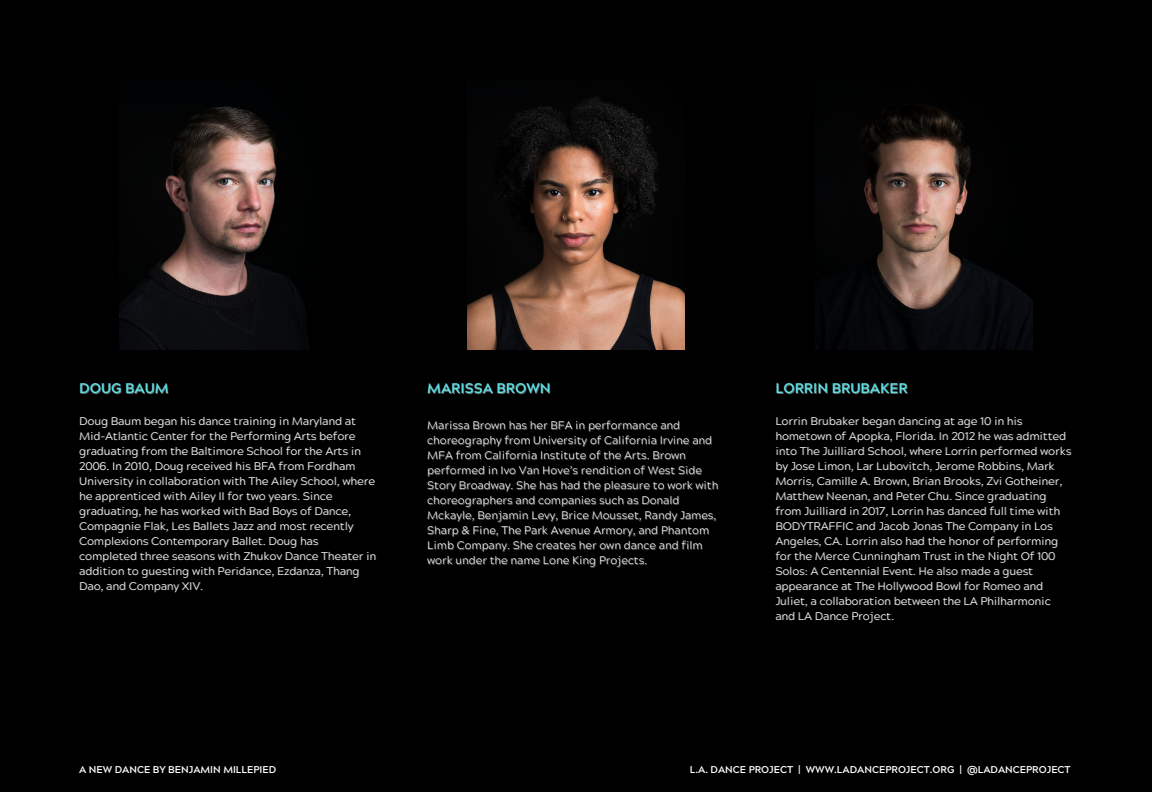
<style>
.page{position:relative;width:1152px;height:792px;background:#000}
.page>*{position:absolute;margin:0;border:0;box-sizing:border-box;transform-origin:0 0}
.t1{font:700 14px "Acherus Grotesque";color:#5ce1e6}
.t2{font:300 11px/15px "Acherus Grotesque";color:#fff}
.t3{font:700 9.8px "Acherus Grotesque";color:#fff}
</style>
<div class="page">
<img style="left:120px;top:106px;width:189px;height:244px">
<img style="left:468px;top:96px;width:216px;height:254px">
<img style="left:816px;top:103px;width:217px;height:247px">
<p class="t1" style="left:79px;top:383px;width:91px">DOUG BAUM</p>
<p class="t2" style="left:79px;top:415px;width:299px">Doug Baum began his dance training in Maryland at Mid-Atlantic Center for the Performing Arts before graduating from the Baltimore School for the Arts in 2006. In 2010, Doug received his BFA from Fordham University in collaboration with The Ailey School, where he apprenticed with Ailey II for two years. Since graduating, he has worked with Bad Boys of Dance, Compagnie Flak, Les Ballets Jazz and most recently Complexions Contemporary Ballet. Doug has completed three seasons with Zhukov Dance Theater in addition to guesting with Peridance, Ezdanza, Thang Dao, and Company XIV.</p>
<p class="t1" style="left:427px;top:383px;width:125px">MARISSA BROWN</p>
<p class="t2" style="left:427px;top:419px;width:293px">Marissa Brown has her BFA in performance and choreography from University of California Irvine and MFA from California Institute of the Arts. Brown performed in Ivo Van Hove’s rendition of West Side Story Broadway. She has had the pleasure to work with choreographers and companies such as Donald Mckayle, Benjamin Levy, Brice Mousset, Randy James, Sharp &amp; Fine, The Park Avenue Armory, and Phantom Limb Company. She creates her own dance and film work under the name Lone King Projects.</p>
<p class="t1" style="left:775px;top:383px;width:134px">LORRIN BRUBAKER</p>
<p class="t2" style="left:775px;top:415px;width:297px">Lorrin Brubaker began dancing at age 10 in his hometown of Apopka, Florida. In 2012 he was admitted into The Juilliard School, where Lorrin performed works by Jose Limon, Lar Lubovitch, Jerome Robbins, Mark Morris, Camille A. Brown, Brian Brooks, Zvi Gotheiner, Matthew Neenan, and Peter Chu. Since graduating from Juilliard in 2017, Lorrin has danced full time with BODYTRAFFIC and Jacob Jonas The Company in Los Angeles, CA. Lorrin also had the honor of performing for the Merce Cunningham Trust in the Night Of 100<br>Solos: A Centennial Event. He also made a guest appearance at The Hollywood Bowl for Romeo and Juliet, a collaboration between the LA Philharmonic and LA Dance Project.</p>
<p class="t3" style="left:79px;top:766px;width:199px">A NEW DANCE BY BENJAMIN MILLEPIED</p>
<p class="t3" style="left:690px;top:766px;width:382px">L.A. DANCE PROJECT | WWW.LADANCEPROJECT.ORG | @LADANCEPROJECT</p>
</div>
